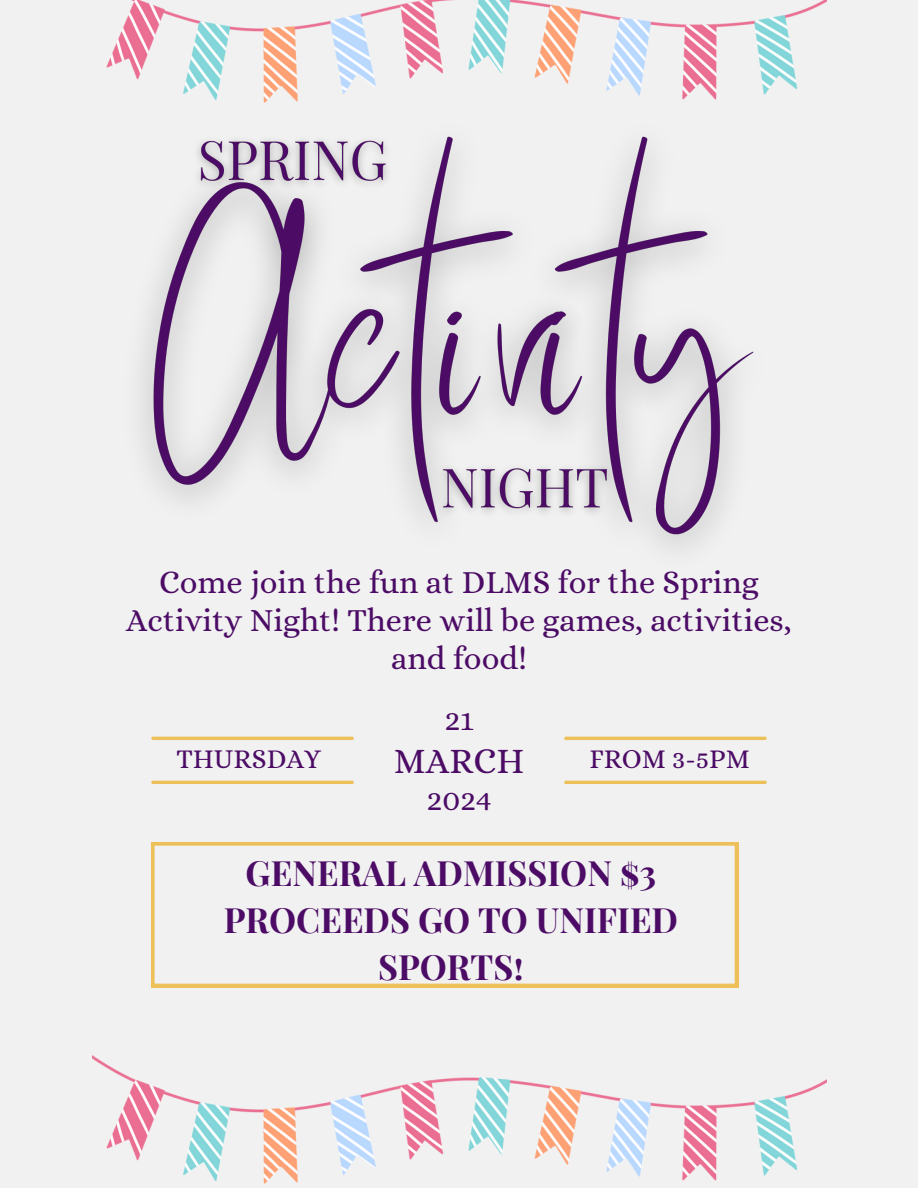
<style>
.page{position:relative;width:918px;height:1188px;background:#f1f1f1}
.page>*{position:absolute;margin:0;border:0;box-sizing:border-box;transform-origin:0 0}
.t1{font:36px "Alice";color:#4c0c66}
.t2{font:700 34.2px/47.2px "Playfair Display SC";color:#4c0c66;text-align:center}
.t3{font:32.4px/38.1px "Alice";color:#4c0c66;text-align:center}
.t4{font:31.5px "Alice";color:#4c0c66}
.t5{font:27.3px "Alice";color:#4c0c66}
</style>
<div class="page">
<hr style="left:566px;top:737px;width:199px;height:3px;background:#edc059">
<hr style="left:153px;top:737px;width:199px;height:3px;background:#edc059">
<hr style="left:566px;top:781px;width:199px;height:3px;background:#edc059">
<hr style="left:153px;top:781px;width:199px;height:3px;background:#edc059">
<svg style="left:151px;top:842px;width:587px;height:145px"></svg>
<img style="left:92px;top:1056px;width:735px;height:128px">
<img style="left:106px;top:0;width:721px;height:97px">
<img style="left:141px;top:97px;width:613px;height:451px">
<img style="left:429px;top:449px;width:194px;height:75px">
<p class="t3" style="left:126px;top:563px;width:667px">Come join the fun at DLMS for the Spring<br>Activity Night! There will be games, activities, and food!</p>
<p class="t4" style="left:445px;top:701px;width:30px">21</p>
<p class="t5" style="left:176px;top:743px;width:146px">THURSDAY</p>
<p class="t1" style="left:394px;top:740px;width:132px">MARCH</p>
<p class="t5" style="left:589px;top:743px;width:162px">FROM 3-5PM</p>
<p class="t4" style="left:427px;top:782px;width:67px">2024</p>
<p class="t2" style="left:224px;top:848px;width:456px">GENERAL ADMISSION $3<br>PROCEEDS GO TO UNIFIED<br>SPORTS!</p>
</div>
